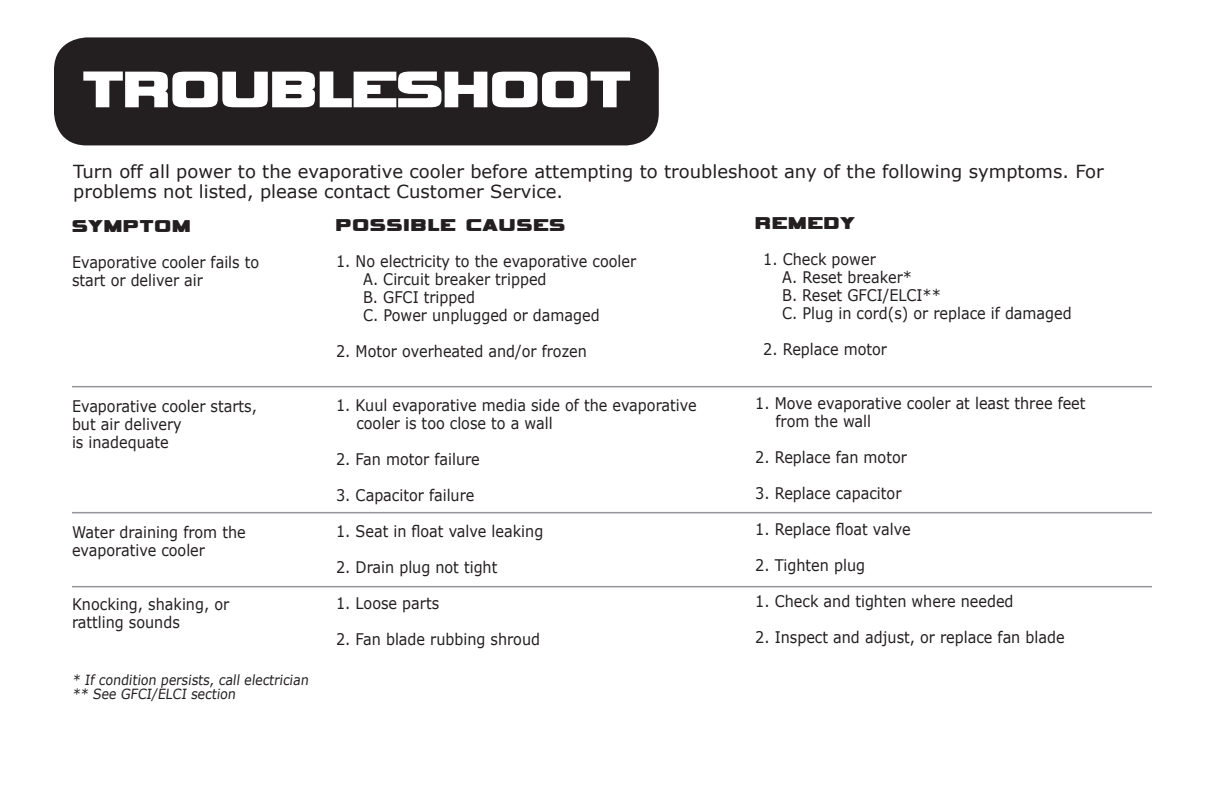
<style>
.page{position:relative;width:1224px;height:792px;background:#fff}
.page>*{position:absolute;margin:0;border:0;box-sizing:border-box;transform-origin:0 0}
.t1{font:72px "Vipnagorgialla";color:#fff}
.t2{font:24px "Vipnagorgialla";letter-spacing:.05em;color:#231f20}
.t3{font:18px/20px "Verdana";color:#231f20}
.t4{font:16px/18px "Verdana";color:#231f20;scale:.9 1}
.t5{font:14px/14px "Verdana";color:#231f20;scale:.9 1}
</style>
<div class="page">
<div style="left:54px;top:37px;width:605px;height:108px;background:#231f20;border-radius:33px"></div>
<hr style="left:72px;top:586px;width:1080px;height:1px;background:#939598">
<hr style="left:72px;top:386px;width:1080px;height:1px;background:#939598">
<hr style="left:72px;top:512px;width:1080px;height:1px;background:#939598">
<h1 class="t1" style="left:82px;top:59px;width:549px">TROUBLESHOOT</h1>
<p class="t3" style="left:73px;top:162px;width:1032px">Turn off all power to the evaporative cooler before attempting to troubleshoot any of the following symptoms. For problems not listed, please contact Customer Service.</p>
<h2 class="t2" style="left:72px;top:216px;width:120px">SYMPTOM</h2>
<p class="t4" style="left:72px;top:254px;width:210px">Evaporative cooler fails to start or deliver air</p>
<h2 class="t2" style="left:755px;top:213px;width:101px">REMEDY</h2>
<p class="t4" style="left:782px;top:251px;width:323px;text-indent:-19px">1. Check power<br>A. Reset breaker*<br>B. Reset GFCI/ELCI**<br>C. Plug in cord(s) or replace if damaged</p>
<p class="t4" style="left:763px;top:341px;width:139px">2. Replace motor</p>
<p class="t4" style="left:776px;top:395px;width:346px;text-indent:-20px">1. Move evaporative cooler at least three feet from the wall</p>
<p class="t4" style="left:755px;top:449px;width:170px">2. Replace fan motor</p>
<p class="t4" style="left:755px;top:485px;width:164px">3. Replace capacitor</p>
<p class="t4" style="left:755px;top:520px;width:174px">1. Replace float valve</p>
<p class="t4" style="left:755px;top:557px;width:124px">2. Tighten plug</p>
<p class="t4" style="left:755px;top:593px;width:289px">1. Check and tighten where needed</p>
<p class="t4" style="left:755px;top:629px;width:345px">2. Inspect and adjust, or replace fan blade</p>
<h2 class="t2" style="left:336px;top:215px;width:230px">POSSIBLE CAUSES</h2>
<p class="t4" style="left:363px;top:254px;width:305px;text-indent:-27px">1. No electricity to the evaporative cooler<br>A. Circuit breaker tripped<br>B. GFCI tripped<br>C. Power unplugged or damaged</p>
<p class="t4" style="left:336px;top:344px;width:280px">2. Motor overheated and/or frozen</p>
<p class="t4" style="left:356px;top:398px;width:380px;text-indent:-20px">1. Kuul evaporative media side of the evaporative cooler is too close to a wall</p>
<p class="t4" style="left:336px;top:452px;width:161px">2. Fan motor failure</p>
<p class="t4" style="left:336px;top:488px;width:155px">3. Capacitor failure</p>
<p class="t4" style="left:336px;top:522px;width:232px">1. Seat in float valve leaking</p>
<p class="t4" style="left:336px;top:560px;width:181px">2. Drain plug not tight</p>
<p class="t4" style="left:336px;top:596px;width:116px">1. Loose parts</p>
<p class="t4" style="left:336px;top:632px;width:228px">2. Fan blade rubbing shroud</p>
<p class="t4" style="left:72px;top:398px;width:207px">Evaporative cooler starts, but air delivery<br>is inadequate</p>
<p class="t4" style="left:72px;top:523px;width:195px">Water draining from the evaporative cooler</p>
<p class="t4" style="left:72px;top:596px;width:176px">Knocking, shaking, or rattling sounds</p>
<p class="t5" style="left:72px;top:674px;width:266px">* If condition persists, call electrician ** See GFCI/ELCI section</p>
</div>
